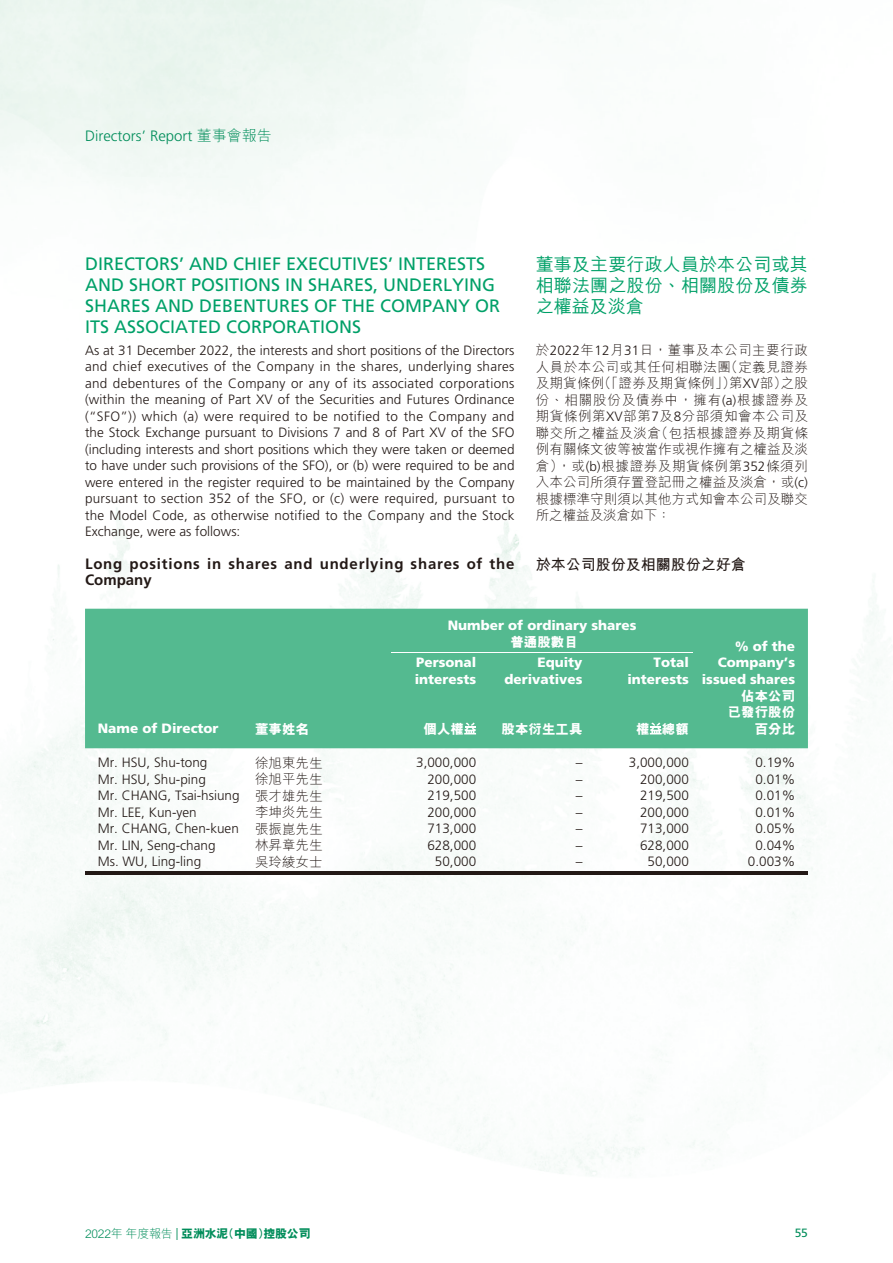
<style>
.page{position:relative;width:893px;height:1263px;background:#fff}
.page>*{position:absolute;margin:0;border:0;box-sizing:border-box;transform-origin:0 0}
.t1{font:18px/21px "Frutiger LT Std";color:#00a068}
.t2{font:18px/21px "M Hei HK Medium E Ten B5 H";letter-spacing:.01em;color:#00a068;text-align:justify}
.t3{font:700 15px/16.5px "Frutiger LT Std";letter-spacing:.05em;color:#231916}
.t4{font:300 15px "Frutiger LT Std";color:#008d5a}
.t5{font:15px "M Hei HK Bold E Ten B5 H";color:#231916}
.t6{font:300 13.5px/16.5px "Frutiger LT Std";color:#231916;text-align:justify}
.t7{font:13.5px/16.5px "M Hei HK Light E Ten B5 H";letter-spacing:.01em;color:#231916;text-align:justify}
.t8{font:900 13.5px/16.5px "Frutiger LT Std";color:#fff;text-align:right}
.t9{font:13.5px/16.5px "M Hei HK Xbold E Ten B5 H";color:#fff;text-align:right}
.t10{font:12px "M Hei HK Xbold E Ten B5 H";letter-spacing:-.02em;color:#008d5a}
.t11{font:12px "Frutiger LT Std";color:#008d5a}
.s1{font-family:"M Hei HK Light E Ten B5 H";font-weight:400}
.s2{font-family:"Frutiger LT Std";font-weight:300}
.s3{font-family:"M Hei HK Light E Ten B5 H"}
</style>
<div class="page">
<img style="left:0;top:0;width:892px;height:1176px">
<div style="left:85px;top:609px;width:723px;height:139px;background:#54ba90"></div>
<hr style="left:391px;top:652px;width:302px;height:1px;background:#fff">
<svg style="left:464px;top:722px;width:12px;height:12px"></svg>
<svg style="left:650px;top:722px;width:12px;height:12px"></svg>
<hr style="left:85px;top:872px;width:723px;height:3px;background:#231916">
<p class="t4" style="left:85px;top:128px;width:188px">Directors’ Report <span class="s1">董事會報告</span></p>
<h1 class="t2" style="left:536px;top:256px;width:274px">董事及主要行政人員於本公司或其相聯法團之股份、相關股份及債券之權益及淡倉</h1>
<p class="t7" style="left:536px;top:344px;width:274px">於<span class="s2">2022</span>年<span class="s2">12</span>月<span class="s2">31</span>日，董事及本公司主要行政人員於本公司或其任何相聯法團（定義見證券及期貨條例（「證券及期貨條例」）第<span class="s2">XV</span>部）之股份、相關股份及債券中，擁有<span class="s2">(a)</span>根據證券及期貨條例第<span class="s2">XV</span>部第<span class="s2">7</span>及<span class="s2">8</span>分部須知會本公司及聯交所之權益及淡倉（包括根據證券及期貨條例有關條文彼等被當作或視作擁有之權益及淡倉），或<span class="s2">(b)</span>根據證券及期貨條例第<span class="s2">352</span>條須列入本公司所須存置登記冊之權益及淡倉，或<span class="s2">(c)</span>根據標準守則須以其他方式知會本公司及聯交所之權益及淡倉如下：</p>
<p class="t5" style="left:536px;top:558px;width:211px">於本公司股份及相關股份之好倉</p>
<h1 class="t1" style="left:85px;top:254px;width:417px">DIRECTORS’ AND CHIEF EXECUTIVES’ INTERESTS AND SHORT POSITIONS IN SHARES, UNDERLYING SHARES AND DEBENTURES OF THE COMPANY OR ITS ASSOCIATED CORPORATIONS</h1>
<p class="t6" style="left:85px;top:342px;width:431px">As at 31 December 2022, the interests and short positions of the Directors and chief executives of the Company in the shares, underlying shares and debentures of the Company or any of its associated corporations (within the meaning of Part XV of the Securities and Futures Ordinance (“SFO”)) which (a) were required to be notified to the Company and the Stock Exchange pursuant to Divisions 7 and 8 of Part XV of the SFO (including interests and short positions which they were taken or deemed to have under such provisions of the SFO), or (b) were required to be and were entered in the register required to be maintained by the Company pursuant to section 352 of the SFO, or (c) were required, pursuant to the Model Code, as otherwise notified to the Company and the Stock Exchange, were as follows:</p>
<p class="t3" style="left:85px;top:556px;width:431px">Long positions in shares and underlying shares of the<br>Company</p>
<p class="t8" style="left:448px;top:617px;width:190px">Number of ordinary shares</p>
<p class="t9" style="left:510px;top:635px;width:69px">普通股數目</p>
<p class="t8" style="left:702px;top:638px;width:95px">% of the<br>Company’s issued shares</p>
<p class="t8" style="left:415px;top:655px;width:63px;text-align:left">Personal interests</p>
<p class="t8" style="left:505px;top:655px;width:80px">Equity derivatives</p>
<p class="t8" style="left:627px;top:655px;width:63px">Total interests</p>
<p class="t8" style="left:98px;top:721px;width:122px">Name of Director</p>
<p class="t9" style="left:255px;top:722px;width:55px">董事姓名</p>
<p class="t9" style="left:424px;top:722px;width:42px">個人權</p>
<p class="t9" style="left:502px;top:722px;width:82px">股本衍生工具</p>
<p class="t9" style="left:636px;top:722px;width:54px">權 總額</p>
<p class="t9" style="left:728px;top:689px;width:69px">佔本公司已發行股份百分比</p>
<p class="t6" style="left:98px;top:755px;width:111px">Mr. HSU, Shu-tong</p>
<p class="t7" style="left:255px;top:756px;width:69px">徐旭東先生</p>
<p class="t6" style="left:416px;top:755px;width:62px">3,000,000</p>
<p class="t6" style="left:576px;top:755px;width:8px">–</p>
<p class="t6" style="left:629px;top:755px;width:62px">3,000,000</p>
<p class="t6" style="left:755px;top:755px;width:41px">0.19%</p>
<p class="t6" style="left:98px;top:771px;width:110px">Mr. HSU, Shu-ping</p>
<p class="t7" style="left:255px;top:772px;width:69px">徐旭平先生</p>
<p class="t6" style="left:427px;top:771px;width:50px">200,000</p>
<p class="t6" style="left:576px;top:771px;width:8px">–</p>
<p class="t6" style="left:640px;top:771px;width:50px">200,000</p>
<p class="t6" style="left:755px;top:771px;width:41px">0.01%</p>
<p class="t6" style="left:98px;top:788px;width:226px">Mr. CHANG, Tsai-hsiung <span class="s1">張才雄先生</span></p>
<p class="t6" style="left:427px;top:788px;width:50px">219,500</p>
<p class="t6" style="left:576px;top:788px;width:8px">–</p>
<p class="t6" style="left:640px;top:788px;width:50px">219,500</p>
<p class="t6" style="left:755px;top:788px;width:41px">0.01%</p>
<p class="t6" style="left:98px;top:804px;width:101px">Mr. LEE, Kun-yen</p>
<p class="t7" style="left:255px;top:805px;width:69px">李坤炎先生</p>
<p class="t6" style="left:427px;top:804px;width:50px">200,000</p>
<p class="t6" style="left:576px;top:804px;width:8px">–</p>
<p class="t6" style="left:640px;top:804px;width:50px">200,000</p>
<p class="t6" style="left:755px;top:804px;width:41px">0.01%</p>
<p class="t6" style="left:98px;top:821px;width:226px">Mr. CHANG, Chen-kuen <span class="s1">張振崑先生</span></p>
<p class="t6" style="left:427px;top:821px;width:50px">713,000</p>
<p class="t6" style="left:576px;top:821px;width:8px">–</p>
<p class="t6" style="left:640px;top:821px;width:50px">713,000</p>
<p class="t6" style="left:755px;top:821px;width:41px">0.05%</p>
<p class="t6" style="left:98px;top:837px;width:119px">Mr. LIN, Seng-chang</p>
<p class="t7" style="left:255px;top:838px;width:69px">林昇章先生</p>
<p class="t6" style="left:427px;top:837px;width:50px">628,000</p>
<p class="t6" style="left:576px;top:837px;width:8px">–</p>
<p class="t6" style="left:640px;top:837px;width:50px">628,000</p>
<p class="t6" style="left:755px;top:837px;width:41px">0.04%</p>
<p class="t6" style="left:98px;top:854px;width:105px">Ms. WU, Ling-ling</p>
<p class="t7" style="left:255px;top:855px;width:69px">吳玲綾女士</p>
<p class="t6" style="left:435px;top:854px;width:43px">50,000</p>
<p class="t6" style="left:576px;top:854px;width:8px">–</p>
<p class="t6" style="left:648px;top:854px;width:43px">50,000</p>
<p class="t6" style="left:748px;top:854px;width:49px">0.003%</p>
<p class="t10" style="left:85px;top:1228px;width:227px"><span class="s3">2022年 年度報告</span> <span class="s2">|</span> 亞洲水泥（中國）控股公司</p>
<p class="t11" style="left:795px;top:1227px;width:15px">55</p>
</div>
